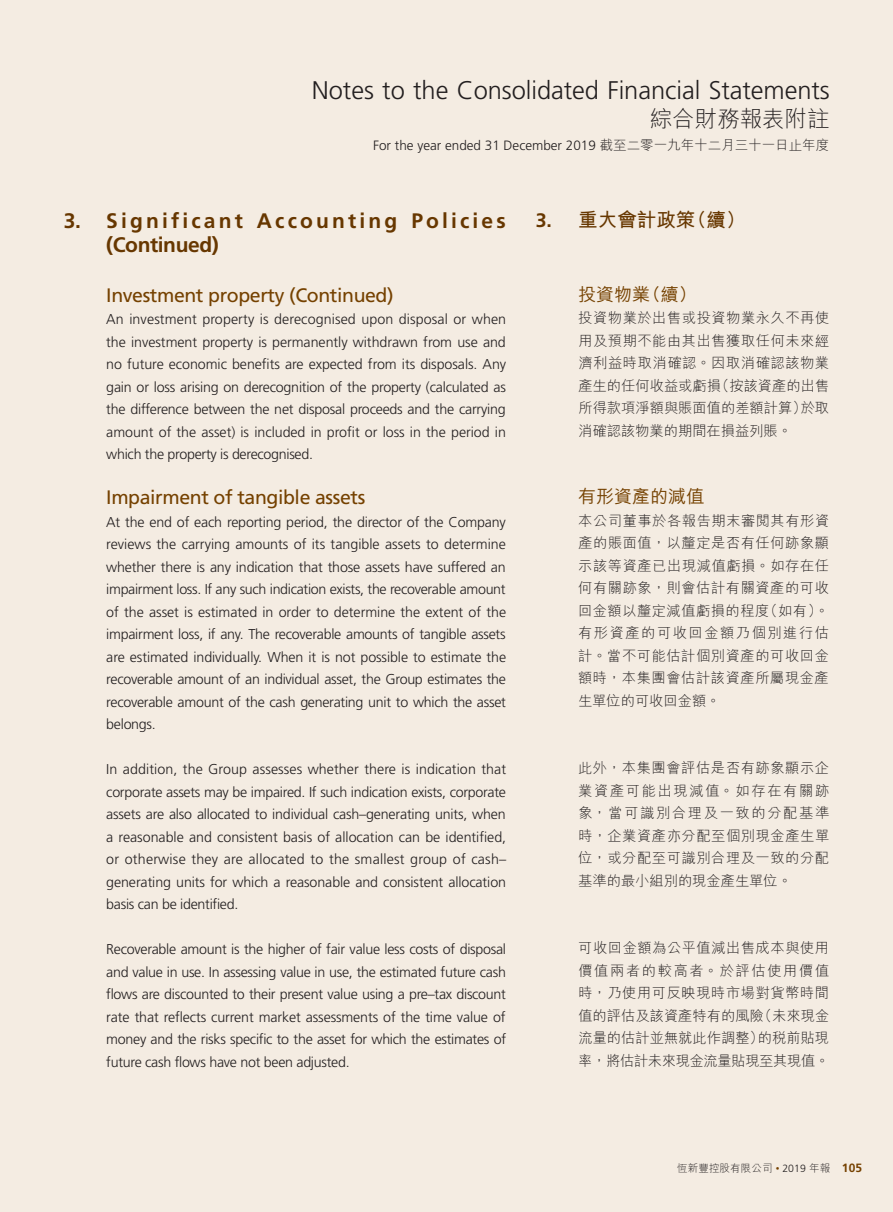
<style>
.page{position:relative;width:893px;height:1212px;background:#f4ece2}
.page>*{position:absolute;margin:0;border:0;box-sizing:border-box;transform-origin:0 0}
.t1{font:300 25.5px "Frutiger LT Std";letter-spacing:-.005em;color:#231f20}
.t2{font:300 22.5px "M Hei HK";letter-spacing:-.005em;color:#231f20}
.t3{font:700 21px/24px "Frutiger LT Std";letter-spacing:.15em;color:#673700}
.t4{font:19.5px "Frutiger LT Std";letter-spacing:-.02em;color:#754100}
.t5{font:700 19.5px "M Hei HK";color:#673700}
.t6{font:500 18px "M Hei HK";color:#754100}
.t7{font:300 14.25px/22.5px "Frutiger LT Std";letter-spacing:-.02em;color:#231f20;text-align:justify}
.t8{font:300 14.25px/22.5px "M Hei HK";color:#231f20;text-align:justify}
.t9{font:300 13.5px "Frutiger LT Std";color:#231f20}
.t10{font:300 10.5px "M Hei HK";letter-spacing:.01em;color:#231f20}
.s1{font-family:"M Hei HK"}
.s2{font-family:"Frutiger LT Std"}
.s3{font-family:"Frutiger LT Std";font-size:7.5px;color:#754100}
.s4{font-family:"Frutiger LT Std";font-weight:700;font-size:12px;color:#754100}
</style>
<div class="page">
<h1 class="t1" style="left:312px;top:76px;width:519px">Notes to the Consolidated Financial Statements</h1>
<h2 class="t2" style="left:650px;top:107px;width:181px">綜合財務報表附註</h2>
<p class="t9" style="left:373px;top:138px;width:458px">For the year ended 31 December 2019 <span class="s1">截至二零一九年十二月三十一日止年度</span></p>
<h3 class="t3" style="left:106px;top:209px;width:401px;text-indent:-43px">3. Significant Accounting Policies (Continued)</h3>
<h3 class="t4" style="left:106px;top:283px;width:289px">Investment property (Continued)</h3>
<p class="t7" style="left:106px;top:308px;width:401px">An investment property is derecognised upon disposal or when the investment property is permanently withdrawn from use and no future economic benefits are expected from its disposals. Any gain or loss arising on derecognition of the property (calculated as the difference between the net disposal proceeds and the carrying amount of the asset) is included in profit or loss in the period in which the property is derecognised.</p>
<h3 class="t4" style="left:106px;top:486px;width:260px">Impairment of tangible assets</h3>
<p class="t7" style="left:106px;top:511px;width:401px">At the end of each reporting period, the director of the Company reviews the carrying amounts of its tangible assets to determine whether there is any indication that those assets have suffered an impairment loss. If any such indication exists, the recoverable amount of the asset is estimated in order to determine the extent of the impairment loss, if any. The recoverable amounts of tangible assets are estimated individually. When it is not possible to estimate the recoverable amount of an individual asset, the Group estimates the recoverable amount of the cash generating unit to which the asset belongs.</p>
<p class="t7" style="left:106px;top:758px;width:401px">In addition, the Group assesses whether there is indication that corporate assets may be impaired. If such indication exists, corporate assets are also allocated to individual cash–generating units, when a reasonable and consistent basis of allocation can be identified, or otherwise they are allocated to the smallest group of cash– generating units for which a reasonable and consistent allocation basis can be identified.</p>
<p class="t7" style="left:106px;top:938px;width:401px">Recoverable amount is the higher of fair value less costs of disposal and value in use. In assessing value in use, the estimated future cash flows are discounted to their present value using a pre–tax discount rate that reflects current market assessments of the time value of money and the risks specific to the asset for which the estimates of future cash flows have not been adjusted.</p>
<h3 class="t5" style="left:536px;top:206px;width:211px"><span class="s2">3.</span> 重大會計政策（續）</h3>
<p class="t6" style="left:578px;top:281px;width:120px">投資物業（續）</p>
<p class="t8" style="left:578px;top:306px;width:252px">投資物業於出售或投資物業永久不再使用及預期不能由其出售獲取任何未來經濟利益時取消確認。因取消確認該物業產生的任何收益或虧損（按該資產的出售所得款項淨額與賬面值的差額計算）於取消確認該物業的期間在損益列賬。</p>
<p class="t6" style="left:578px;top:483px;width:127px">有形資產的減值</p>
<p class="t8" style="left:578px;top:509px;width:253px">本公司董事於各報告期末審閱其有形資產的賬面值，以釐定是否有任何跡象顯示該等資產已出現減值虧損。如存在任何有關跡象，則會估計有關資產的可收回金額以釐定減值虧損的程度（如有）。有形資產的可收回金額乃個別進行估計。當不可能估計個別資產的可收回金額時，本集團會估計該資產所屬現金產生單位的可收回金額。</p>
<p class="t8" style="left:578px;top:756px;width:253px">此外，本集團會評估是否有跡象顯示企業資產可能出現減值。如存在有關跡象，當可識別合理及一致的分配基準時，企業資產亦分配至個別現金產生單位，或分配至可識別合理及一致的分配基準的最小組別的現金產生單位。</p>
<p class="t8" style="left:578px;top:936px;width:253px">可收回金額為公平值減出售成本與使用價值兩者的較高者。於評估使用價值時，乃使用可反映現時市場對貨幣時間值的評估及該資產特有的風險（未來現金流量的估計並無就此作調整）的稅前貼現率，將估計未來現金流量貼現至其現值。</p>
<p class="t10" style="left:677px;top:1163px;width:186px">恆新豐控股有限公司 <span class="s3">•</span> <span class="s2">2019</span> 年報 <span class="s4">105</span></p>
</div>
